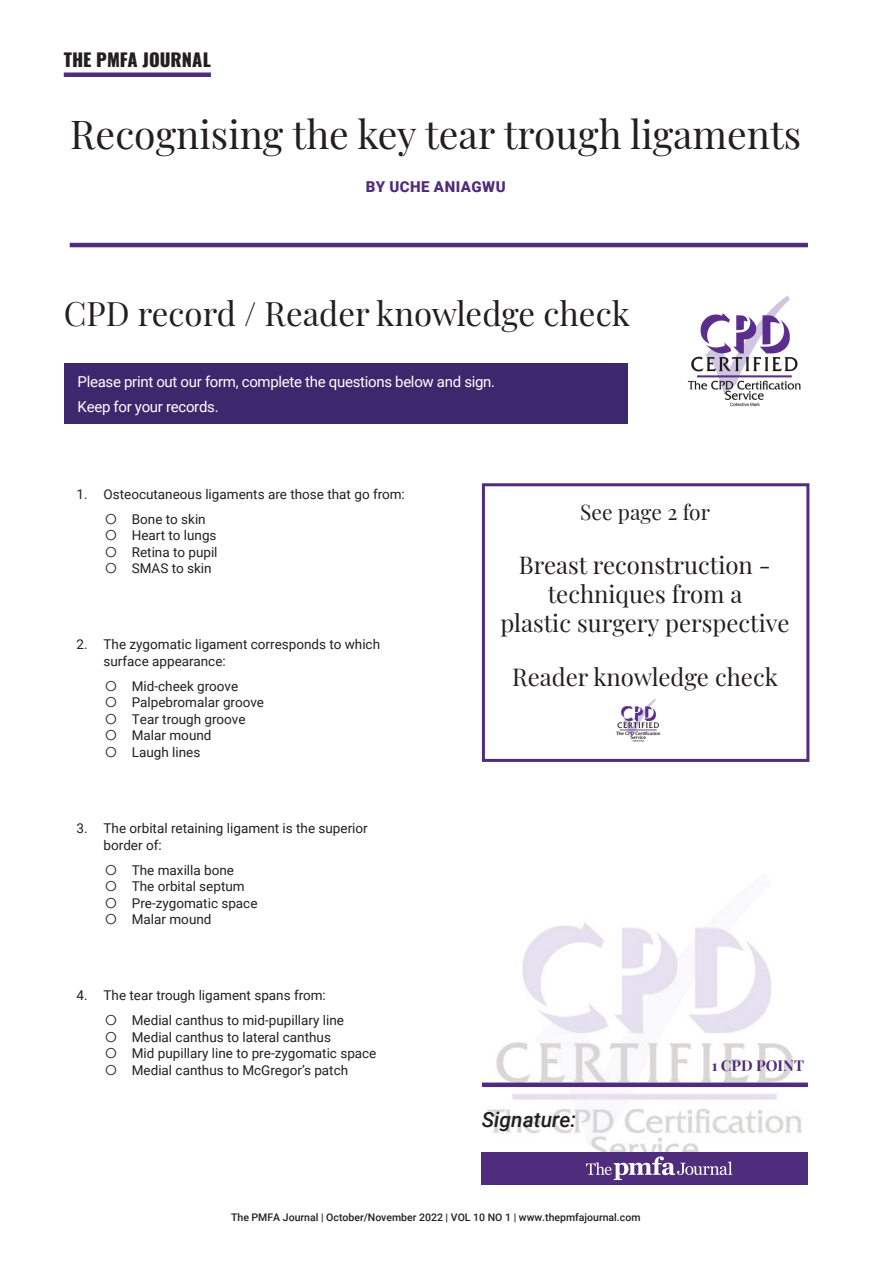
<style>
.page{position:relative;width:893px;height:1263px;background:#fff}
.page>*{position:absolute;margin:0;border:0;box-sizing:border-box;transform-origin:0 0}
.t1{font:39px "Playfair Display";color:#231f20}
.t2{font:33px "Playfair Display";color:#231f20}
.t3{font:24px/28.8px "Playfair Display";color:#231f20;text-align:center}
.t4{font:21px "Playfair Display";color:#231f20}
.t5{font:italic 500 21px "Roboto";color:#231f20}
.t6{font:800 18px "Oswald";color:#231f20}
.t7{font:15px/24.3px "Roboto";letter-spacing:-.02em;color:#fff}
.t8{font:900 15px "Roboto";letter-spacing:.035em;color:#502c7b}
.t9{font:700 15px "Playfair Display";color:#502c7b}
.t10{font:13.5px/16.5px "Roboto";color:#231f20}
.t11{font:500 10.5px "Roboto";color:#231f20}
</style>
<div class="page">
<div style="left:482px;top:483px;width:327px;height:279px;border:3px solid #502c7b"></div>
<div style="left:64px;top:72px;width:147px;height:5px;background:#502c7b"></div>
<hr style="left:70px;top:243px;width:738px;height:4px;background:#502c7b">
<div style="left:64px;top:363px;width:563px;height:61px;background:#3e286d"></div>
<img style="left:687px;top:296px;width:114px;height:111px">
<img style="left:481px;top:922px;width:327px;height:262px">
<div style="left:482px;top:1082px;width:326px;height:5px;background:#502c7c"></div>
<div style="left:482px;top:1152px;width:326px;height:32px;background:#502c7c"></div>
<svg style="left:586px;top:1156px;width:146px;height:24px"></svg>
<img style="left:616px;top:699px;width:44px;height:42px">
<h3 class="t6" style="left:64px;top:50px;width:149px">THE PMFA JOURNAL</h3>
<h1 class="t1" style="left:70px;top:103px;width:733px">Recognising the key tear trough ligaments</h1>
<p class="t8" style="left:366px;top:176px;width:141px">BY UCHE ANIAGWU</p>
<h2 class="t2" style="left:64px;top:288px;width:568px">CPD record / Reader knowledge check</h2>
<p class="t7" style="left:78px;top:369px;width:419px">Please print out our form, complete the questions below and sign.<br>Keep for your records.</p>
<p class="t10" style="left:132px;top:481px;width:275px;line-height:25px;text-indent:-55px">1. Osteocutaneous ligaments are those that go from:<br>Bone to skin</p>
<p class="t10" style="left:132px;top:527px;width:87px;text-align:justify">Heart to lungs Retina to pupil SMAS to skin</p>
<p class="t10" style="left:104px;top:636px;width:278px;text-indent:-27px">2. The zygomatic ligament corresponds to which surface appearance:</p>
<p class="t10" style="left:132px;top:677px;width:134px">Mid-cheek groove<br>Palpebromalar groove<br>Tear trough groove<br>Malar mound<br>Laugh lines</p>
<p class="t10" style="left:104px;top:819px;width:266px;text-indent:-27px">3. The orbital retaining ligament is the superior border of:</p>
<p class="t10" style="left:132px;top:861px;width:127px">The maxilla bone<br>The orbital septum<br>Pre-zygomatic space<br>Malar mound</p>
<p class="t10" style="left:132px;top:982px;width:214px;line-height:25px;text-indent:-55px">4. The tear trough ligament spans from:<br>Medial canthus to mid-pupillary line</p>
<p class="t10" style="left:132px;top:1028px;width:246px">Medial canthus to lateral canthus<br>Mid pupillary line to pre-zygomatic space<br>Medial canthus to McGregor’s patch</p>
<h3 class="t4" style="left:580px;top:496px;width:131px">See page 2 for</h3>
<h3 class="t3" style="left:500px;top:549px;width:291px">Breast reconstruction - techniques from a<br>plastic surgery perspective</h3>
<h3 class="t3" style="left:512px;top:661px;width:267px">Reader knowledge check</h3>
<h3 class="t5" style="left:482px;top:1105px;width:95px">Signature:</h3>
<p class="t9" style="left:712px;top:1054px;width:94px">1 CPD POINT</p>
<p class="t11" style="left:231px;top:1210px;width:411px">The PMFA Journal | October/November 2022 | VOL 10 NO 1 | www.thepmfajournal.com</p>
</div>
